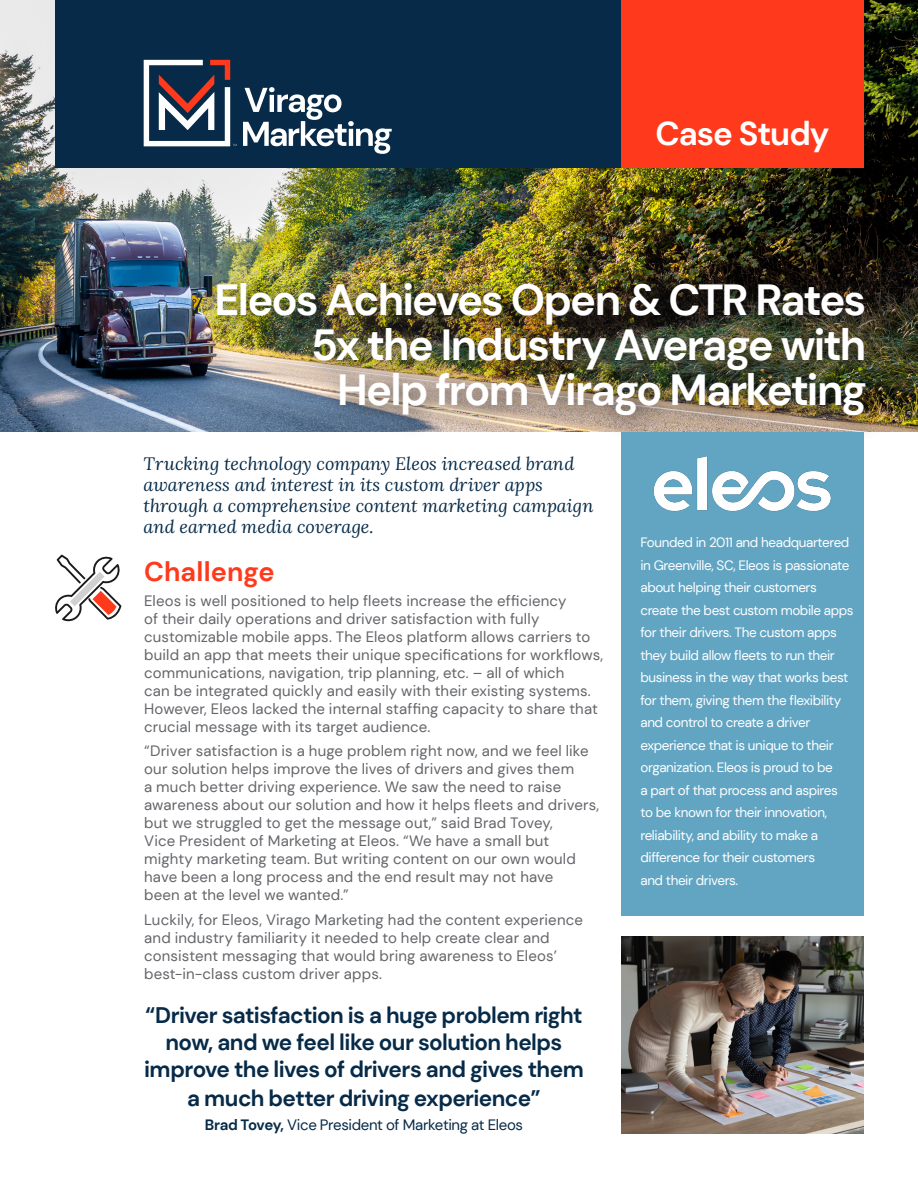
<style>
.page{position:relative;width:918px;height:1188px;background:#fff}
.page>*{position:absolute;margin:0;border:0;box-sizing:border-box;transform-origin:0 0}
.t1{font:700 43.5px/45px "DM Sans";letter-spacing:-.04em;color:#fff;text-align:right}
.t2{font:700 33px "DM Sans";letter-spacing:-.03em;color:#fff}
.t3{font:700 27px "DM Sans";letter-spacing:.005em;color:#ff3a1c}
.t4{font:700 22.5px/27.6px "DM Sans";letter-spacing:-.025em;color:#062a47;text-align:center}
.t5{font:italic 18px/21px "Lora";color:#062a47}
.t6{font:15px/18px "DM Sans";letter-spacing:.01em;color:#636569}
.t7{font:15px "DM Sans";letter-spacing:-.025em;color:#062a47}
.t8{font:13.5px/22.5px "DM Sans";letter-spacing:-.03em;color:#fff}
.s1{font-weight:700}
</style>
<div class="page">
<img style="left:0;top:0;width:918px;height:432px">
<div style="left:200px;top:267px;width:691px;height:175px;background:#231f20;opacity:.75"></div>
<div style="left:621px;top:432px;width:243px;height:484px;background:#62a5c3"></div>
<div style="left:55px;top:0;width:805px;height:167px;background:#062a47"></div>
<div style="left:621px;top:0;width:243px;height:167px;background:#ff3a1c"></div>
<svg style="left:144px;top:60px;width:93px;height:86px"></svg>
<svg style="left:243px;top:87px;width:149px;height:67px"></svg>
<svg style="left:55px;top:555px;width:66px;height:66px"></svg>
<img style="left:653px;top:456px;width:178px;height:56px">
<img style="left:621px;top:936px;width:243px;height:198px">
<p class="t2" style="left:655px;top:112px;width:176px">Case Study</p>
<p class="t1" style="left:214px;top:278px;width:653px">Eleos Achieves Open &amp; CTR Rates<br>5x the Industry Average with<br>Help from Virago Marketing</p>
<p class="t5" style="left:144px;top:452px;width:451px">Trucking technology company Eleos increased brand awareness and interest in its custom driver apps through a comprehensive content marketing campaign and earned media coverage.</p>
<p class="t3" style="left:144px;top:554px;width:132px">Challenge</p>
<p class="t6" style="left:144px;top:591px;width:460px">Eleos is well positioned to help fleets increase the efficiency<br>of their daily operations and driver satisfaction with fully customizable mobile apps. The Eleos platform allows carriers to build an app that meets their unique specifications for workflows, communications, navigation, trip planning, etc. – all of which<br>can be integrated quickly and easily with their existing systems.<br>However, Eleos lacked the internal staffing capacity to share that crucial message with its target audience.</p>
<p class="t6" style="left:144px;top:742px;width:456px">“Driver satisfaction is a huge problem right now, and we feel like our solution helps improve the lives of drivers and gives them<br>a much better driving experience. We saw the need to raise awareness about our solution and how it helps fleets and drivers, but we struggled to get the message out,” said Brad Tovey,<br>Vice President of Marketing at Eleos. “We have a small but mighty marketing team. But writing content on our own would have been a long process and the end result may not have<br>been at the level we wanted.”</p>
<p class="t6" style="left:144px;top:911px;width:440px">Luckily, for Eleos, Virago Marketing had the content experience and industry familiarity it needed to help create clear and consistent messaging that would bring awareness to Eleos’ best-in-class custom driver apps.</p>
<p class="t4" style="left:144px;top:1001px;width:441px">“Driver satisfaction is a huge problem right now, and we feel like our solution helps improve the lives of drivers and gives them a much better driving experience”</p>
<p class="t7" style="left:205px;top:1116px;width:320px"><span class="s1">Brad Tovey,</span> Vice President of Marketing at Eleos</p>
<p class="t8" style="left:640px;top:531px;width:215px">Founded in 2011 and headquartered in Greenville, SC, Eleos is passionate about helping their customers create the best custom mobile apps for their drivers. The custom apps they build allow fleets to run their business in the way that works best for them, giving them the flexibility and control to create a driver experience that is unique to their organization. Eleos is proud to be<br>a part of that process and aspires to be known for their innovation, reliability, and ability to make a difference for their customers<br>and their drivers.</p>
</div>
